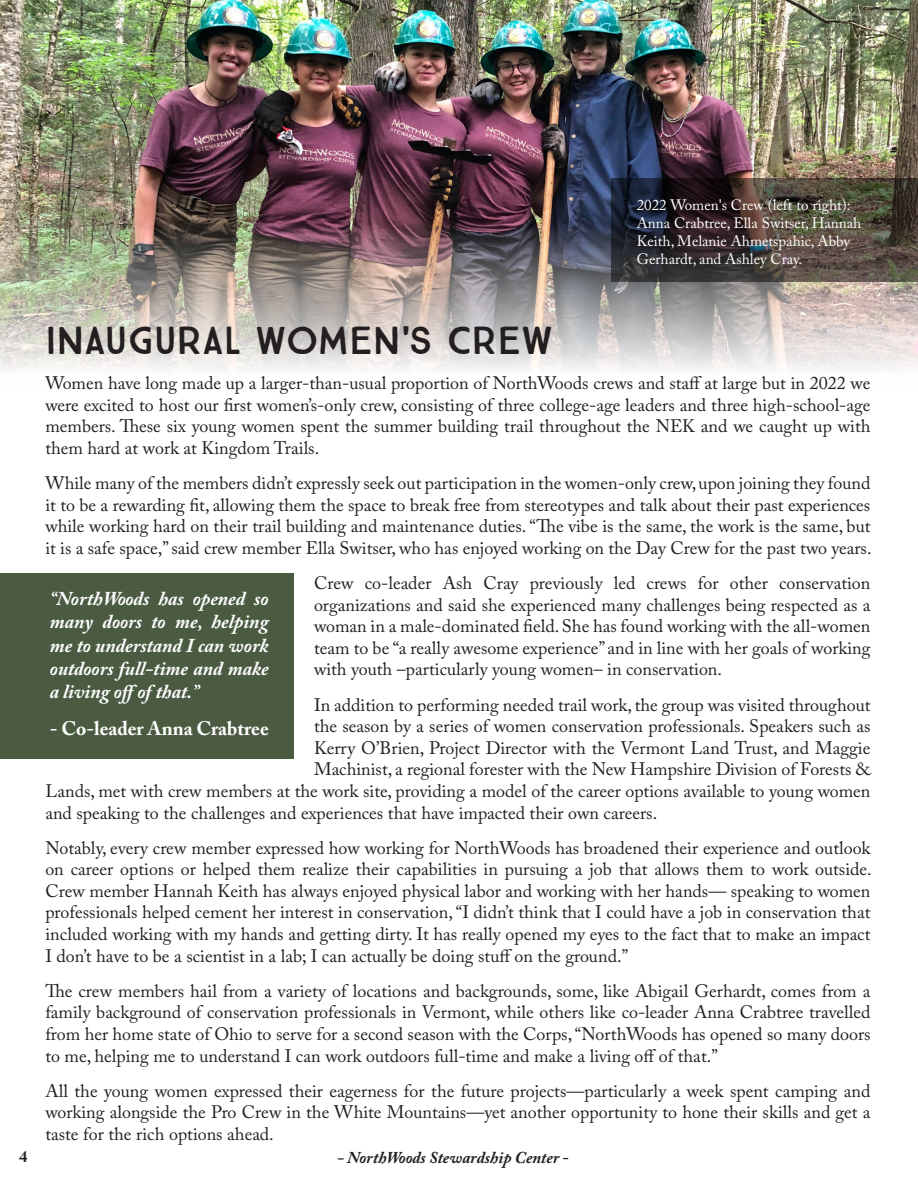
<style>
.page{position:relative;width:918px;height:1188px;background:#fff}
.page>*{position:absolute;margin:0;border:0;box-sizing:border-box;transform-origin:0 0}
.P_Header{font:39px "True North";color:#231f20}
.t1{font:italic 700 19.5px/23.4px "Adobe Caslon Pro";color:#fff;text-align:justify}
.t2{font:700 19.5px "Adobe Caslon Pro";color:#fff}
.t3{font:18px/21.6px "Adobe Caslon Pro";color:#231f20;text-align:justify}
.t4{font:italic 700 16.5px "Adobe Caslon Pro";color:#231f20}
.t5{font:700 16.5px "Adobe Caslon Pro";color:#231f20}
.t6{font:15px/18px "Adobe Caslon Pro";color:#fff}
.s1{font-style:normal}
</style>
<div class="page">
<div style="left:0;top:573px;width:294px;height:185px;background:#4b5b42"></div>
<img style="left:0;top:0;width:918px;height:370px">
<svg style="left:611px;top:178px;width:307px;height:103px;background:#3f3935"></svg>
<p class="t6" style="left:637px;top:196px;width:215px">2022 Women's Crew (left to right):</p>
<p class="t6" style="left:637px;top:214px;width:226px">Anna Crabtree, Ella Switser, Hannah<br>Keith, Melanie Ahmetspahic, Abby<br>Gerhardt, and Ashley Cray.</p>
<p class="P_Header" style="left:45px;top:317px;width:509px">INAUGURAL WOMEN'S CREW</p>
<p class="t3" style="left:45px;top:372px;width:827px">Women have long made up a larger-than-usual proportion of NorthWoods crews and staff at large but in 2022 we were excited to host our first women’s-only crew, consisting of three college-age leaders and three high-school-age members. These six young women spent the summer building trail throughout the NEK and we caught up with them hard at work at Kingdom Trails.</p>
<p class="t3" style="left:45px;top:472px;width:828px">While many of the members didn’t expressly seek out participation in the women-only crew, upon joining they found it to be a rewarding fit, allowing them the space to break free from stereotypes and talk about their past experiences while working hard on their trail building and maintenance duties. “The vibe is the same, the work is the same, but it is a safe space,” said crew member Ella Switser, who has enjoyed working on the Day Crew for the past two years.</p>
<p class="t3" style="left:314px;top:572px;width:558px">Crew co-leader Ash Cray previously led crews for other conservation organizations and said she experienced many challenges being respected as a woman in a male-dominated field. She has found working with the all-women team to be “a really awesome experience” and in line with her goals of working with youth –particularly young women– in conservation.</p>
<p class="t3" style="left:314px;top:694px;width:558px">In addition to performing needed trail work, the group was visited throughout</p>
<p class="t3" style="left:314px;top:715px;width:558px">the season by a series of women conservation professionals. Speakers such as</p>
<p class="t3" style="left:314px;top:737px;width:558px">Kerry O’Brien, Project Director with the Vermont Land Trust, and Maggie</p>
<p class="t3" style="left:314px;top:758px;width:558px">Machinist, a regional forester with the New Hampshire Division of Forests &amp;</p>
<p class="t3" style="left:45px;top:780px;width:827px">Lands, met with crew members at the work site, providing a model of the career options available to young women</p>
<p class="t3" style="left:45px;top:802px;width:613px">and speaking to the challenges and experiences that have impacted their own careers.</p>
<p class="t3" style="left:45px;top:837px;width:828px">Notably, every crew member expressed how working for NorthWoods has broadened their experience and outlook on career options or helped them realize their capabilities in pursuing a job that allows them to work outside.<br>Crew member Hannah Keith has always enjoyed physical labor and working with her hands— speaking to women professionals helped cement her interest in conservation, “I didn’t think that I could have a job in conservation that included working with my hands and getting dirty. It has really opened my eyes to the fact that to make an impact I don’t have to be a scientist in a lab; I can actually be doing stuff on the ground.”</p>
<p class="t3" style="left:45px;top:980px;width:827px">The crew members hail from a variety of locations and backgrounds, some, like Abigail Gerhardt, comes from a family background of conservation professionals in Vermont, while others like co-leader Anna Crabtree travelled from her home state of Ohio to serve for a second season with the Corps, “NorthWoods has opened so many doors to me, helping me to understand I can work outdoors full-time and make a living off of that.”</p>
<p class="t3" style="left:45px;top:1080px;width:827px">All the young women expressed their eagerness for the future projects—particularly a week spent camping and working alongside the Pro Crew in the White Mountains—yet another opportunity to hone their skills and get a taste for the rich options ahead.</p>
<p class="t1" style="left:50px;top:586px;width:220px">“NorthWoods has opened so many doors to me, helping me to understand I can work outdoors full-time and make a living offof that.”</p>
<p class="t2" style="left:50px;top:717px;width:220px">- Co-leader Anna Crabtree</p>
<p class="t5" style="left:19px;top:1146px;width:10px">4</p>
<p class="t4" style="left:337px;top:1148px;width:233px">- NorthWoods Stewardship Center <span class="s1">-</span></p>
</div>
